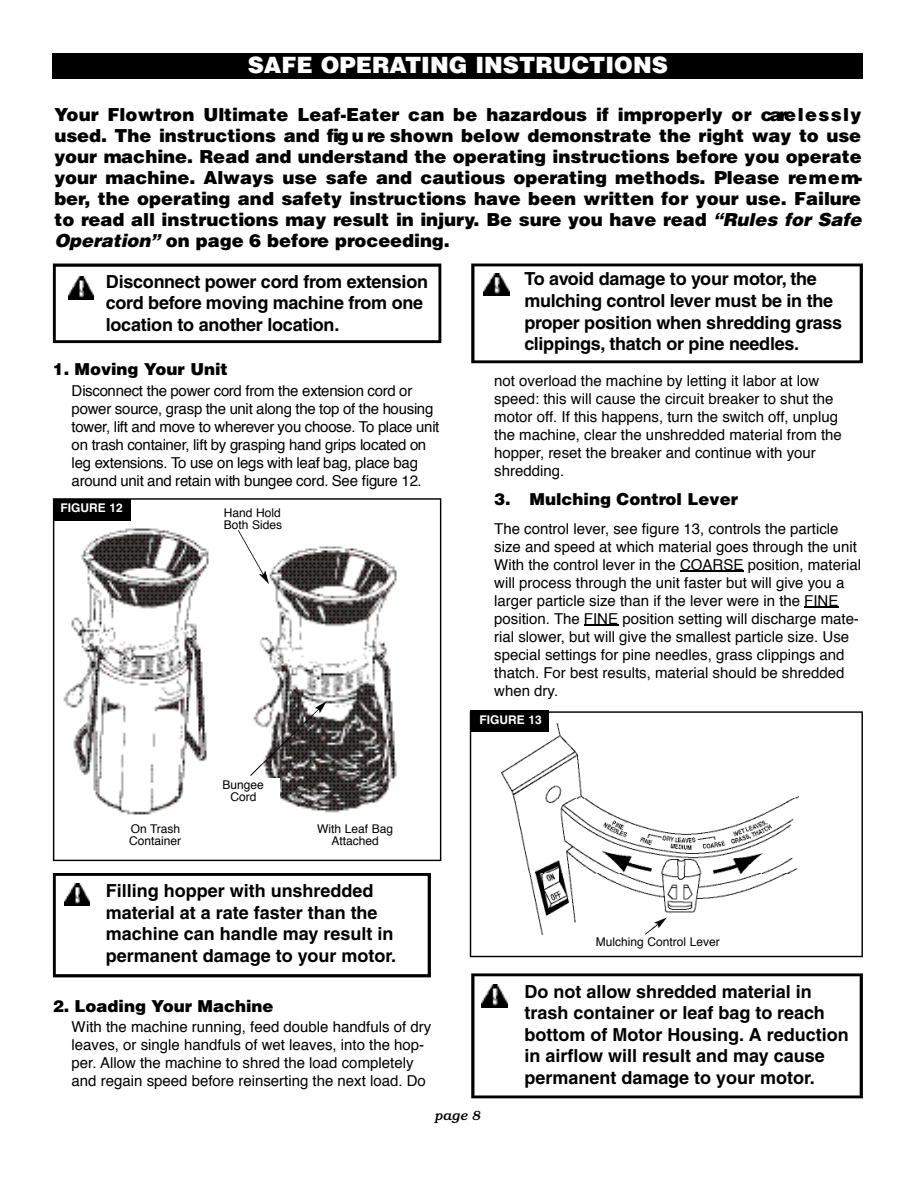
<style>
.page{position:relative;width:918px;height:1188px;background:#fff}
.page>*{position:absolute;margin:0;border:0;box-sizing:border-box;transform-origin:0 0}
.t1{font:900 22.5px "Helvetica";color:#fff}
.t2{font:700 18px/21.6px "Helvetica";color:#000}
.t3{font:900 18px/21px "Helvetica";color:#000;text-align:justify}
.t4{font:900 16.5px "Helvetica";color:#000}
.t5{font:15px/18px "Helvetica";color:#000}
.t6{font:15px/18px "Helvetica";letter-spacing:-.02em;color:#000}
.t7{font:italic 500 13.5px "Bookman";color:#000}
.t8{font:12px/11.9px "Helvetica";color:#000}
.t9{font:700 12px "Helvetica";color:#fff}
.s1{font-style:italic}
</style>
<div class="page">
<div style="left:53px;top:53px;width:810px;height:26px;background:#000"></div>
<hr style="left:680px;top:571px;width:63px;height:1px;background:#000">
<hr style="left:804px;top:607px;width:34px;height:1px;background:#000">
<hr style="left:584px;top:625px;width:34px;height:1px;background:#000">
<svg style="left:53px;top:873px;width:378px;height:104px"></svg>
<svg style="left:471px;top:973px;width:392px;height:125px"></svg>
<svg style="left:53px;top:264px;width:388px;height:79px"></svg>
<svg style="left:471px;top:264px;width:392px;height:99px"></svg>
<svg style="left:53px;top:498px;width:388px;height:363px"></svg>
<div style="left:53px;top:499px;width:78px;height:22px;background:#000"></div>
<svg style="left:470px;top:711px;width:393px;height:246px"></svg>
<div style="left:470px;top:710px;width:78px;height:22px;background:#000"></div>
<div style="left:77px;top:823px;width:156px;height:30px;background:#fff"></div>
<div style="left:207px;top:778px;width:72px;height:35px;background:#fff"></div>
<div style="left:222px;top:507px;width:104px;height:27px;background:#fff"></div>
<svg style="left:645px;top:918px;width:22px;height:17px"></svg>
<svg style="left:250px;top:701px;width:77px;height:75px"></svg>
<svg style="left:238px;top:530px;width:31px;height:54px"></svg>
<img style="left:68px;top:276px;width:26px;height:24px">
<img style="left:483px;top:273px;width:26px;height:23px">
<img style="left:64px;top:883px;width:26px;height:23px">
<img style="left:482px;top:985px;width:25px;height:23px">
<h1 class="t1" style="left:248px;top:57px;width:422px">SAFE OPERATING INSTRUCTIONS</h1>
<p class="t3" style="left:54px;top:106px;width:810px">Your Flowtron Ultimate Leaf-Eater can be hazardous if improperly or care l e s s l y used. The instructions and fig u re shown below demonstrate the right way to use your machine. Read and understand the operating instructions before you operate your machine. Always use safe and cautious operating methods. Please re m e m&shy;b e r, the operating and safety instructions have been written for your use. Failure to read all instructions may result in injury. Be sure you have read <span class="s1">‘‘Rules for Safe O p e ra tio n ’’</span> on page 6 before pro c e e d in g .</p>
<p class="t2" style="left:106px;top:272px;width:324px">Disconnect power cord from ex te n s io n c o rd before moving machine from one location to another location.</p>
<p class="t2" style="left:525px;top:270px;width:319px">To avoid damage to your motor, th e mu lching control lever must be in the p roper position when shredding grass clip p in g s , th a tch or pine needles.</p>
<p class="t4" style="left:53px;top:363px;width:176px">1. Moving Your Unit</p>
<p class="t6" style="left:72px;top:383px;width:369px">Disconnect the power cord from the extension cord or power source, grasp the unit along the top of the housing to w e r, lift and move to wherever you choose. To place unit on trash container, lift by grasping hand grips located on leg extensions. To use on legs with leaf bag, place bag around unit and retain with bungee cord. See figure 12.</p>
<p class="t9" style="left:60px;top:503px;width:64px">FIGURE 12</p>
<p class="t8" style="left:224px;top:508px;width:60px">Hand Hold<br>Both Sides</p>
<p class="t8" style="left:222px;top:780px;width:43px;text-align:center">Bungee<br>Cord</p>
<p class="t8" style="left:129px;top:824px;width:54px">On Trash<br>Container</p>
<p class="t8" style="left:317px;top:824px;width:77px;text-align:center">With Leaf Bag<br>Attached</p>
<p class="t2" style="left:106px;top:882px;width:292px">Filling hopper with unshredded material at a rate faster than the machine can handle may result in permanent damage to your motor.</p>
<p class="t4" style="left:53px;top:1000px;width:222px">2. Loading Your Machine</p>
<p class="t5" style="left:72px;top:1019px;width:361px">With the machine running, feed double handfuls of dry leaves, or single handfuls of wet leaves, into the hop&shy;per. Allow the machine to shred the load completely and regain speed before reinserting the next load. Do</p>
<p class="t5" style="left:494px;top:373px;width:349px">not overload the machine by letting it labor at low speed: this will cause the circuit breaker to shut the motor off. If this happens, turn the switch off, unplug the machine, clear the unshredded material from the hopper, reset the breaker and continue with your shredding.</p>
<p class="t4" style="left:494px;top:493px;width:245px">3. Mulching Control Lever</p>
<p class="t5" style="left:494px;top:521px;width:368px">The control lever, see figure 13, controls the particle size and speed at which material goes through the unit With the control lever in the COARSE position, material will process through the unit faster but will give you a larger particle size than if the lever were in the FINE position. The FINE position setting will discharge mate&shy;rial slower, but will give the smallest particle size. Use special settings for pine needles, grass clippings and thatch. For best results, material should be shredded when dry.</p>
<p class="t9" style="left:480px;top:715px;width:64px">FIGURE 13</p>
<p class="t8" style="left:596px;top:937px;width:126px">Mulching Control Lever</p>
<p class="t2" style="left:525px;top:982px;width:326px">Do not allow shredded material in trash container or leaf bag to reach bottom of Motor Housing. A reduction in airflow will result and may cause permanent damage to your motor.</p>
<p class="t7" style="left:435px;top:1111px;width:47px">page 8</p>
</div>
